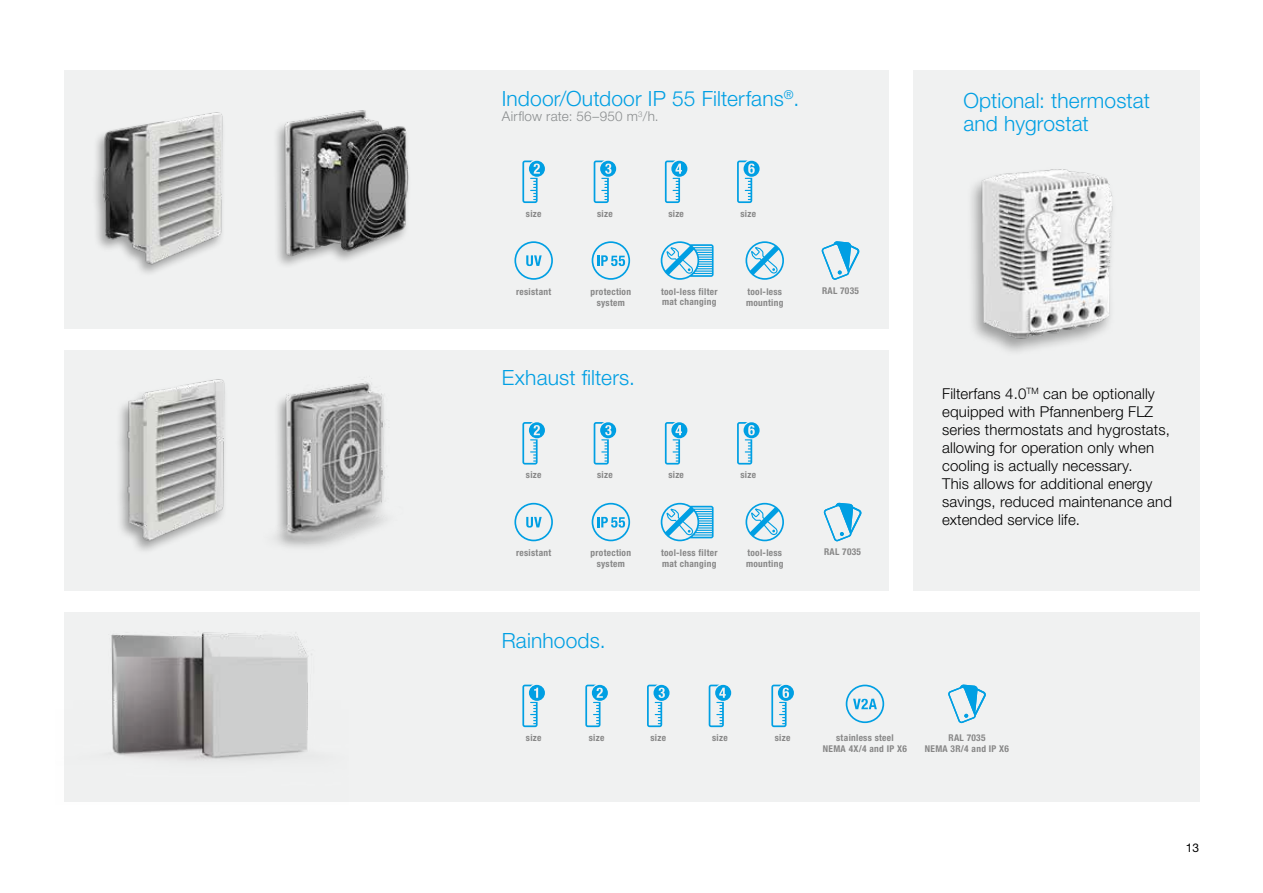
<style>
.page{position:relative;width:1263px;height:893px;background:#fff}
.page>*{position:absolute;margin:0;border:0;box-sizing:border-box;transform-origin:0 0}
.t1{font:300 21px/22.5px "Helvetica Neue LTW1 G";letter-spacing:.005em;color:#009fe3}
.t2{font:300 15px/18px "Helvetica Neue LTW1 G";letter-spacing:.01em;color:#000}
.t3{font:300 13.5px "Helvetica Neue LTW1 G";letter-spacing:.015em;color:#8b8e8f}
.t4{font:12px "Helvetica Neue LTW1 G";color:#000}
.t5{font:700 condensed 9.3px/11.2px "Helvetica Neue LTW1 G";letter-spacing:.03em;color:#878787}
</style>
<div class="page">
<div style="left:64px;top:70px;width:824px;height:259px;background:#f0f1f1"></div>
<div style="left:64px;top:350px;width:824px;height:241px;background:#f0f1f1"></div>
<div style="left:64px;top:612px;width:1135px;height:189px;background:#f0f1f1"></div>
<div style="left:913px;top:70px;width:286px;height:521px;background:#f0f1f1"></div>
<img style="left:64px;top:631px;width:284px;height:171px">
<div style="left:966px;top:167px;width:151px;height:190px;background:#000;opacity:.35"></div>
<img style="left:966px;top:167px;width:151px;height:175px">
<img style="left:95px;top:112px;width:128px;height:158px">
<img style="left:276px;top:110px;width:133px;height:155px">
<img style="left:275px;top:379px;width:112px;height:168px">
<img style="left:119px;top:379px;width:106px;height:170px">
<svg style="left:522px;top:161px;width:23px;height:42px"></svg>
<svg style="left:594px;top:161px;width:22px;height:42px"></svg>
<svg style="left:665px;top:161px;width:22px;height:42px"></svg>
<svg style="left:737px;top:161px;width:22px;height:42px"></svg>
<svg style="left:522px;top:422px;width:23px;height:43px"></svg>
<svg style="left:594px;top:422px;width:22px;height:43px"></svg>
<svg style="left:665px;top:422px;width:22px;height:43px"></svg>
<svg style="left:737px;top:422px;width:22px;height:43px"></svg>
<svg style="left:661px;top:241px;width:52px;height:39px"></svg>
<svg style="left:745px;top:241px;width:39px;height:39px"></svg>
<svg style="left:822px;top:241px;width:37px;height:39px"></svg>
<svg style="left:592px;top:241px;width:38px;height:39px"></svg>
<svg style="left:522px;top:685px;width:23px;height:42px"></svg>
<svg style="left:585px;top:685px;width:23px;height:42px"></svg>
<svg style="left:647px;top:685px;width:22px;height:42px"></svg>
<svg style="left:709px;top:685px;width:22px;height:42px"></svg>
<svg style="left:771px;top:685px;width:23px;height:42px"></svg>
<svg style="left:514px;top:241px;width:39px;height:39px"></svg>
<svg style="left:661px;top:503px;width:52px;height:38px"></svg>
<svg style="left:745px;top:503px;width:39px;height:38px"></svg>
<svg style="left:824px;top:503px;width:37px;height:38px"></svg>
<svg style="left:592px;top:503px;width:38px;height:38px"></svg>
<svg style="left:514px;top:503px;width:39px;height:38px"></svg>
<svg style="left:948px;top:685px;width:38px;height:38px"></svg>
<svg style="left:846px;top:685px;width:38px;height:38px"></svg>
<h1 class="t1" style="left:502px;top:88px;width:299px">Indoor/Outdoor IP 55 Filterfans<sup>®</sup>.</h1>
<h3 class="t3" style="left:502px;top:108px;width:158px">Airflow rate: 56–950 m<sup>3</sup>/h.</h3>
<p class="t5" style="left:526px;top:208px;width:17px">size</p>
<p class="t5" style="left:597px;top:208px;width:17px">size</p>
<p class="t5" style="left:668px;top:208px;width:17px">size</p>
<p class="t5" style="left:740px;top:208px;width:17px">size</p>
<p class="t5" style="left:516px;top:286px;width:37px">resistant</p>
<p class="t5" style="left:591px;top:286px;width:42px">protection</p>
<p class="t5" style="left:822px;top:285px;width:38px">RAL 7035</p>
<p class="t5" style="left:597px;top:297px;width:30px">system</p>
<p class="t5" style="left:661px;top:286px;width:58px;line-height:10.5px">tool-less filter mat changing</p>
<p class="t5" style="left:746px;top:286px;width:39px">tool-less mounting</p>
<h1 class="t1" style="left:502px;top:366px;width:135px">Exhaust filters.</h1>
<p class="t5" style="left:526px;top:469px;width:17px">size</p>
<p class="t5" style="left:597px;top:469px;width:17px">size</p>
<p class="t5" style="left:668px;top:469px;width:17px">size</p>
<p class="t5" style="left:740px;top:469px;width:17px">size</p>
<p class="t5" style="left:516px;top:547px;width:37px">resistant</p>
<p class="t5" style="left:591px;top:547px;width:42px">protection</p>
<p class="t5" style="left:824px;top:546px;width:38px">RAL 7035</p>
<p class="t5" style="left:597px;top:558px;width:30px">system</p>
<p class="t5" style="left:661px;top:548px;width:58px;line-height:10.5px">tool-less filter mat changing</p>
<p class="t5" style="left:746px;top:547px;width:39px">tool-less mounting</p>
<h1 class="t1" style="left:502px;top:629px;width:105px">Rainhoods.</h1>
<h1 class="t1" style="left:963px;top:89px;width:188px">Optional: thermostat and hygrostat</h1>
<p class="t2" style="left:942px;top:384px;width:231px">Filterfans 4.0<sup>TM</sup> can be optionally equipped with Pfannenberg FLZ series thermostats and hygrostats, allowing for operation only when cooling is actually necessary.<br>This allows for additional energy savings, reduced maintenance and extended service life.</p>
<p class="t5" style="left:526px;top:732px;width:17px">size</p>
<p class="t5" style="left:589px;top:732px;width:17px">size</p>
<p class="t5" style="left:650px;top:732px;width:17px">size</p>
<p class="t5" style="left:712px;top:732px;width:17px">size</p>
<p class="t5" style="left:775px;top:732px;width:17px">size</p>
<p class="t5" style="left:823px;top:732px;width:85px;text-align:center">stainless steel<br>NEMA 4X/4 and IP X6</p>
<p class="t5" style="left:925px;top:732px;width:86px;text-align:center">RAL 7035<br>NEMA 3R/4 and IP X6</p>
<p class="t4" style="left:1186px;top:840px;width:15px">13</p>
</div>
